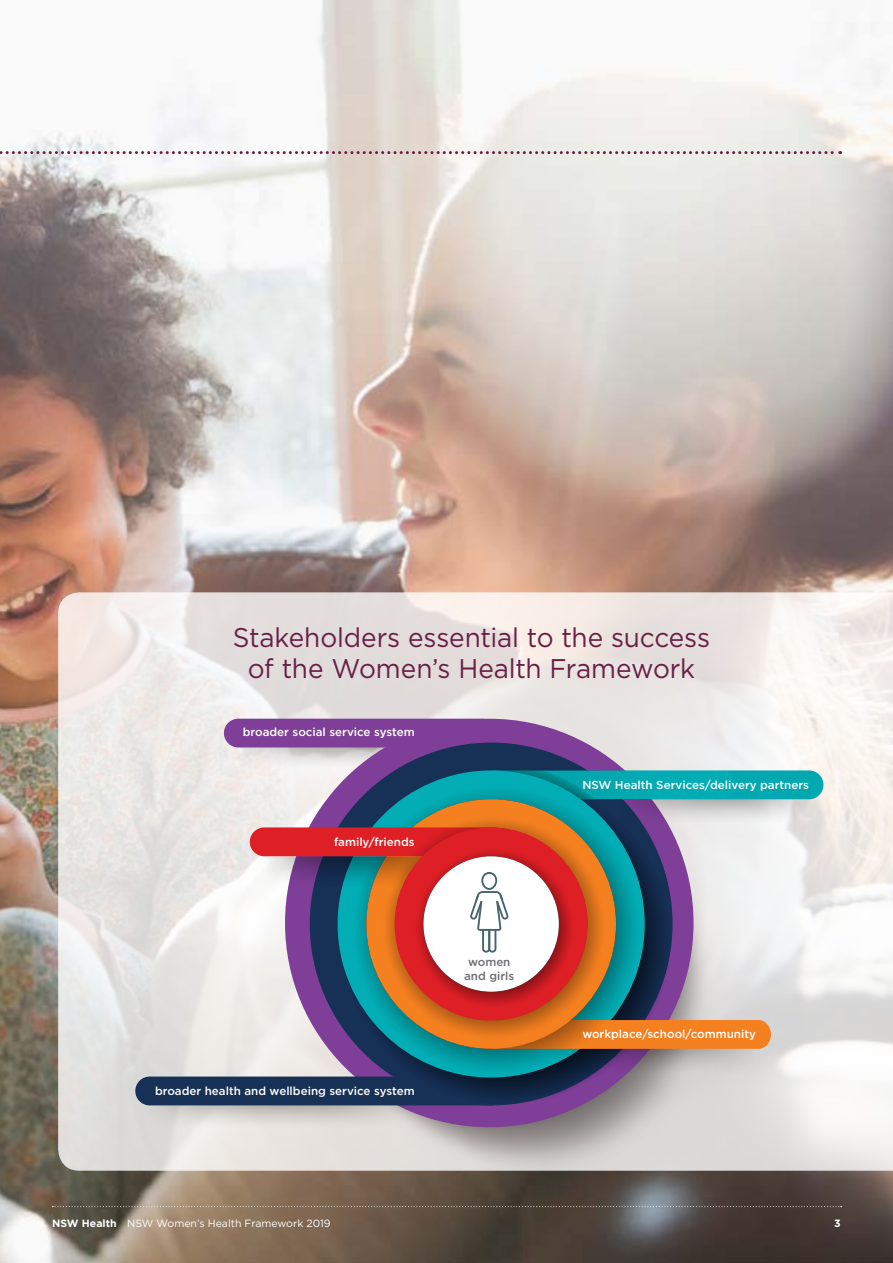
<style>
.page{position:relative;width:893px;height:1263px;background:#fff}
.page>*{position:absolute;margin:0;border:0;box-sizing:border-box;transform-origin:0 0}
.t1{font:27px/31.5px "Gotham";letter-spacing:-.005em;color:#682045;text-align:center}
.t2{font:500 11.55px "Gotham";color:#fff}
.t3{font:500 11.55px/14px "Gotham";color:#6d6e71;text-align:center}
.t4{font:10.5px "Gotham";color:#fff}
.t5{font:700 10.5px "Gotham";color:#fff}
.s1{font-weight:700}
</style>
<div class="page">
<img style="left:0;top:0;width:893px;height:1263px">
<svg style="left:52px;top:1206px;width:790px;height:1px"></svg>
<svg style="left:58px;top:592px;width:835px;height:579px"></svg>
<svg style="left:0;top:151px;width:841px;height:3px;background:#bca1ac"></svg>
<svg style="left:234px;top:747px;width:51px;height:26px"></svg>
<div style="left:224px;top:719px;width:272px;height:28px;background:#7f3f98;border-radius:14px"></div>
<svg style="left:285px;top:719px;width:408px;height:408px"></svg>
<svg style="left:140px;top:1101px;width:283px;height:32px;background:#d4cfce"></svg>
<div style="left:136px;top:1076px;width:370px;height:29px;background:#163056;border-radius:14px"></div>
<svg style="left:310px;top:743px;width:362px;height:362px"></svg>
<svg style="left:645px;top:798px;width:169px;height:30px;background:#cfcad2"></svg>
<div style="left:480px;top:770px;width:343px;height:29px;background:#02a9b1;border-radius:14px"></div>
<svg style="left:342px;top:776px;width:328px;height:328px"></svg>
<svg style="left:338px;top:770px;width:307px;height:307px"></svg>
<svg style="left:548px;top:1049px;width:213px;height:30px;background:#838091"></svg>
<svg style="left:353px;top:786px;width:286px;height:287px;background:#019da5"></svg>
<svg style="left:366px;top:799px;width:250px;height:250px;background:#628266"></svg>
<svg style="left:262px;top:856px;width:133px;height:36px;background:#6b7887"></svg>
<div style="left:250px;top:827px;width:259px;height:29px;background:#de1f26;border-radius:14px"></div>
<svg style="left:382px;top:816px;width:222px;height:222px;background:#e6771d"></svg>
<svg style="left:395px;top:827px;width:376px;height:222px"></svg>
<h1 class="t1" style="left:233px;top:621px;width:479px">Stakeholders essential to the success of the Women’s Health Framework</h1>
<p class="t2" style="left:243px;top:724px;width:173px">broader social service system</p>
<p class="t2" style="left:334px;top:834px;width:82px">family/friends</p>
<p class="t2" style="left:155px;top:1083px;width:261px">broader health and wellbeing service system</p>
<p class="t3" style="left:464px;top:955px;width:52px">women and girls</p>
<p class="t2" style="left:582px;top:778px;width:228px">NSW Health Services/delivery partners</p>
<p class="t2" style="left:582px;top:1026px;width:175px">workplace/school/community</p>
<p class="t4" style="left:52px;top:1217px;width:280px"><span class="s1">NSW Health</span> NSW Women’s Health Framework 2019</p>
<p class="t5" style="left:834px;top:1216px;width:8px">3</p>
</div>
